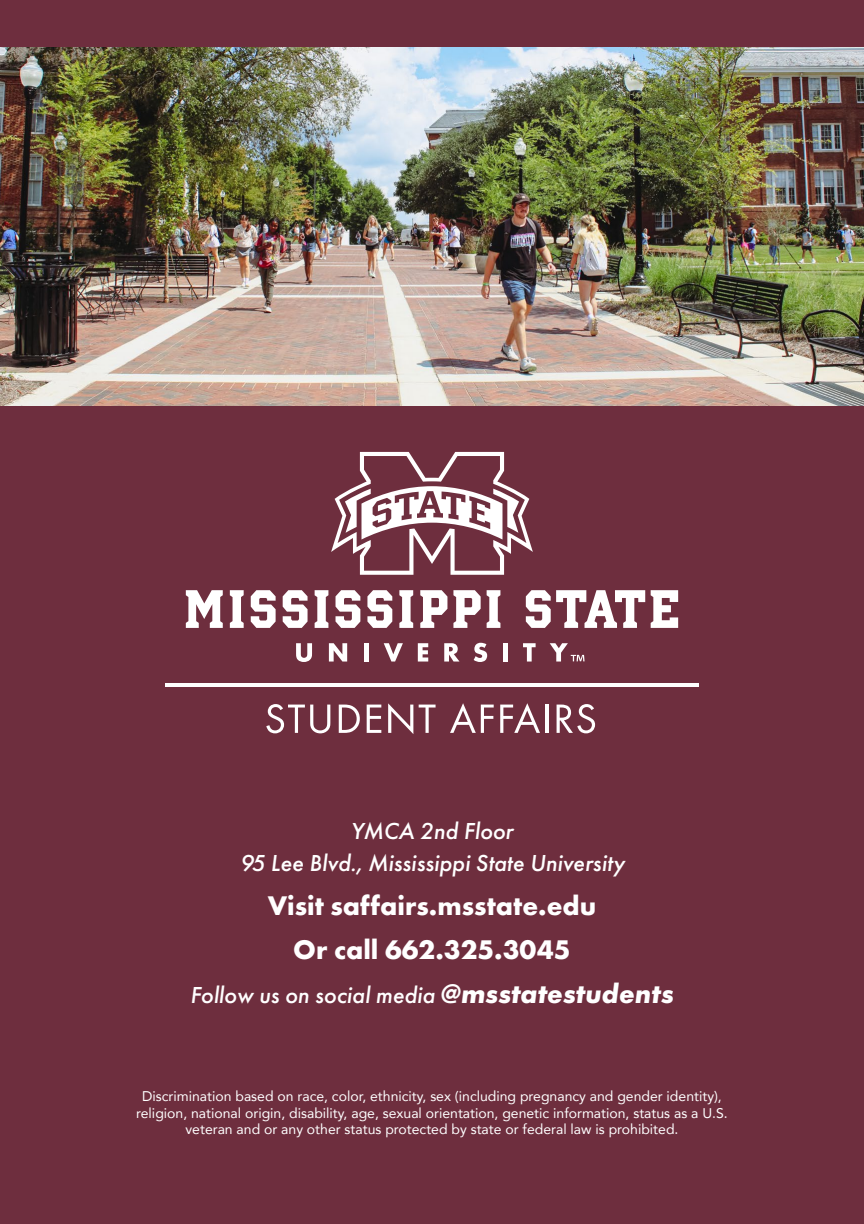
<style>
.page{position:relative;width:864px;height:1224px;background:#6e2e3e}
.page>*{position:absolute;margin:0;border:0;box-sizing:border-box;transform-origin:0 0}
.t1{font:700 28px/44px "Futura PT";color:#fff;text-align:center}
.t2{font:italic 500 24px/32px "Futura PT";color:#fff;text-align:center}
.t3{font:14px/16.8px "Avenir";color:#fff;text-align:center}
.s1{font-weight:700;font-size:28px}
</style>
<div class="page">
<svg style="left:331px;top:452px;width:202px;height:123px"></svg>
<hr style="left:165px;top:683px;width:534px;height:4px;background:#fff">
<svg style="left:186px;top:590px;width:37px;height:38px"></svg>
<svg style="left:230px;top:590px;width:14px;height:38px"></svg>
<svg style="left:251px;top:590px;width:25px;height:38px"></svg>
<svg style="left:283px;top:590px;width:25px;height:38px"></svg>
<svg style="left:315px;top:590px;width:13px;height:38px"></svg>
<svg style="left:336px;top:590px;width:24px;height:38px"></svg>
<svg style="left:367px;top:590px;width:25px;height:38px"></svg>
<svg style="left:399px;top:590px;width:14px;height:38px"></svg>
<svg style="left:420px;top:590px;width:27px;height:38px"></svg>
<svg style="left:453px;top:590px;width:28px;height:38px"></svg>
<svg style="left:487px;top:590px;width:13px;height:38px"></svg>
<svg style="left:526px;top:590px;width:119px;height:38px"></svg>
<svg style="left:651px;top:590px;width:27px;height:38px"></svg>
<svg style="left:296px;top:643px;width:16px;height:19px"></svg>
<svg style="left:329px;top:643px;width:18px;height:19px"></svg>
<div style="left:364px;top:643px;width:5px;height:19px;background:#fff"></div>
<svg style="left:384px;top:643px;width:19px;height:19px"></svg>
<svg style="left:418px;top:643px;width:10px;height:19px"></svg>
<svg style="left:444px;top:643px;width:15px;height:19px"></svg>
<svg style="left:474px;top:643px;width:13px;height:19px"></svg>
<div style="left:503px;top:643px;width:5px;height:19px;background:#fff"></div>
<svg style="left:523px;top:643px;width:13px;height:19px"></svg>
<svg style="left:550px;top:643px;width:35px;height:19px"></svg>
<svg style="left:266px;top:704px;width:64px;height:29px"></svg>
<svg style="left:339px;top:705px;width:21px;height:28px"></svg>
<svg style="left:367px;top:705px;width:14px;height:28px"></svg>
<svg style="left:388px;top:703px;width:25px;height:31px"></svg>
<svg style="left:419px;top:705px;width:17px;height:28px"></svg>
<svg style="left:450px;top:703px;width:44px;height:30px"></svg>
<svg style="left:500px;top:703px;width:40px;height:30px"></svg>
<hr style="left:545px;top:705px;width:3px;height:28px;background:#fff">
<svg style="left:557px;top:704px;width:38px;height:29px"></svg>
<img style="left:0;top:47px;width:864px;height:359px">
<h2 class="t2" style="left:239px;top:815px;width:387px">YMCA 2nd Floor<br>95 Lee Blvd., Mississippi State University</h2>
<h1 class="t1" style="left:268px;top:883px;width:330px">Visit saffairs.msstate.edu<br>Or call 662.325.3045</h1>
<h2 class="t2" style="left:190px;top:979px;width:485px">Follow us on social media <span class="s1">@msstatestudents</span></h2>
<p class="t3" style="left:136px;top:1087px;width:593px">Discrimination based on race, color, ethnicity, sex (including pregnancy and gender identity), religion, national origin, disability, age, sexual orientation, genetic information, status as a U.S. veteran and or any other status protected by state or federal law is prohibited.</p>
</div>
